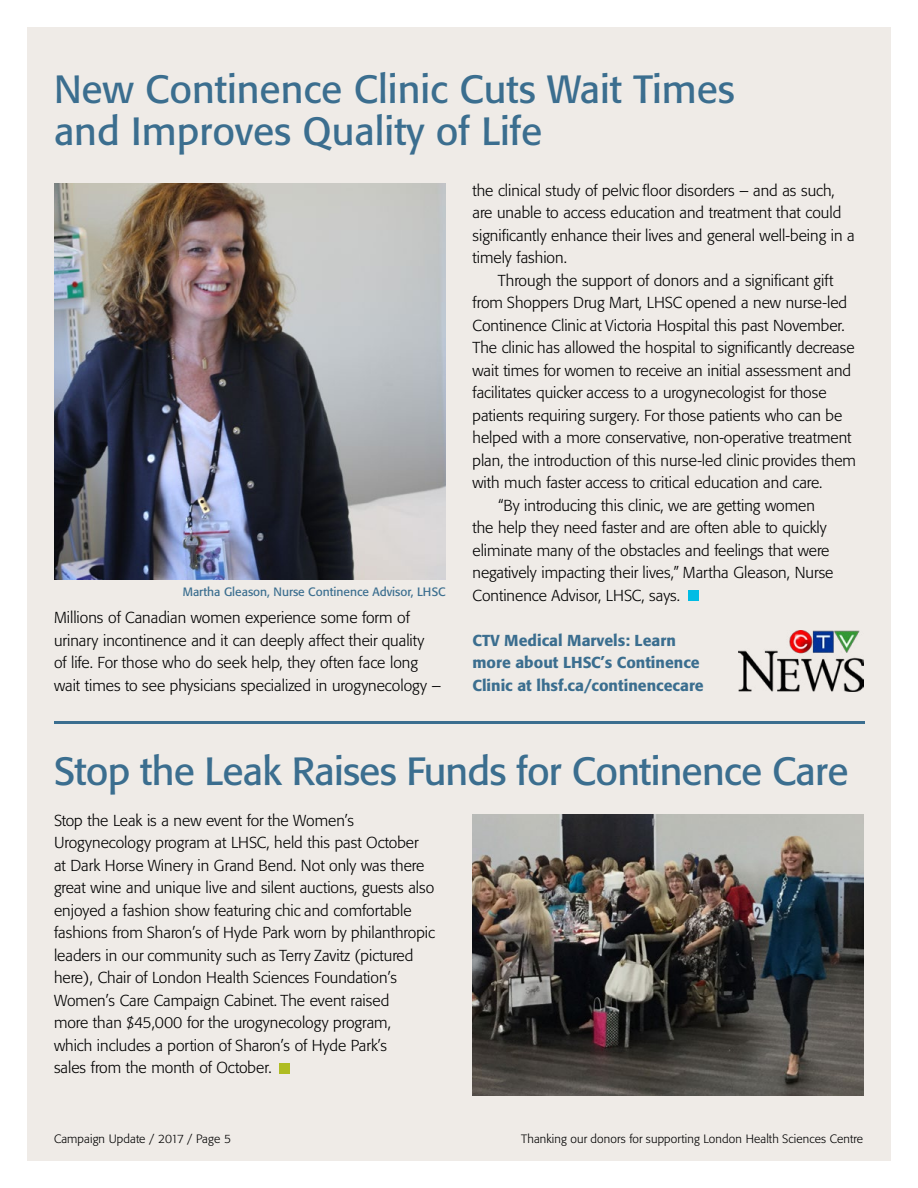
<style>
.page{position:relative;width:918px;height:1188px;background:#fff}
.page>*{position:absolute;margin:0;border:0;box-sizing:border-box;transform-origin:0 0}
.t1{font:39px/42px "Formata";color:#3b6e8f}
.t2{font:39px "Formata";letter-spacing:-.02em;color:#3b6e8f}
.t3{font:300 15.75px/22.5px "Formata BQ";color:#000}
.t4{font:500 15.75px/22.5px "Formata";color:#3b6e8f}
.t5{font:300 12px "Formata BQ";letter-spacing:.01em;color:#000}
.t6{font:12px "Formata";color:#3b6e8f}
</style>
<div class="page">
<div style="left:27px;top:27px;width:864px;height:1134px;background:#efebe7"></div>
<img style="left:54px;top:184px;width:392px;height:395px">
<div style="left:280px;top:1063px;width:10px;height:10px;background:#afbc22"></div>
<div style="left:688px;top:590px;width:11px;height:11px;background:#00bce4"></div>
<hr style="left:54px;top:721px;width:810px;height:3px;background:#3b6e8f">
<img style="left:739px;top:631px;width:125px;height:60px">
<img style="left:472px;top:814px;width:392px;height:281px">
<h1 class="t1" style="left:54px;top:68px;width:682px">New Continence Clinic Cuts Wait Times and Improves Quality of Life</h1>
<p class="t6" style="left:183px;top:585px;width:264px">Martha Gleason, Nurse Continence Advisor, LHSC</p>
<p class="t3" style="left:54px;top:607px;width:388px">Millions of Canadian women experience some form of urinary incontinence and it can deeply affect their quality of life. For those who do seek help, they often face long wait times to see physicians specialized in urogynecology –</p>
<p class="t3" style="left:472px;top:179px;width:384px">the clinical study of pelvic floor disorders – and as such, are unable to access education and treatment that could significantly enhance their lives and general well-being in a timely fashion.</p>
<p class="t3" style="left:498px;top:269px;width:337px">Through the support of donors and a significant gift</p>
<p class="t3" style="left:472px;top:292px;width:376px">from Shoppers Drug Mart, LHSC opened a new nurse-led</p>
<p class="t3" style="left:472px;top:314px;width:374px">Continence Clinic at Victoria Hospital this past November.</p>
<p class="t3" style="left:472px;top:337px;width:384px">The clinic has allowed the hospital to significantly decrease</p>
<p class="t3" style="left:472px;top:359px;width:380px">wait times for women to receive an initial assessment and</p>
<p class="t3" style="left:472px;top:382px;width:356px">facilitates quicker access to a urogynecologist for those</p>
<p class="t3" style="left:472px;top:404px;width:371px">patients requiring surgery. For those patients who can be</p>
<p class="t3" style="left:472px;top:427px;width:381px">helped with a more conservative, non-operative treatment</p>
<p class="t3" style="left:472px;top:449px;width:385px">plan, the introduction of this nurse-led clinic provides them</p>
<p class="t3" style="left:472px;top:472px;width:352px">with much faster access to critical education and care.</p>
<p class="t3" style="left:498px;top:494px;width:318px">“By introducing this clinic, we are getting women</p>
<p class="t3" style="left:472px;top:517px;width:356px">the help they need faster and are often able to quickly</p>
<p class="t3" style="left:472px;top:539px;width:358px">eliminate many of the obstacles and feelings that were</p>
<p class="t3" style="left:472px;top:562px;width:362px">negatively impacting their lives,” Martha Gleason, Nurse</p>
<p class="t3" style="left:472px;top:584px;width:209px">Continence Advisor, LHSC, says.</p>
<p class="t4" style="left:472px;top:629px;width:233px">CTV Medical Marvels: Learn more about LHSC’s Continence<br>Clinic at lhsf.ca/continencecare</p>
<h1 class="t2" style="left:54px;top:747px;width:796px">Stop the Leak Raises Funds for Continence Care</h1>
<p class="t3" style="left:54px;top:809px;width:383px">Stop the Leak is a new event for the Women’s Urogynecology program at LHSC, held this past October<br>at Dark Horse Winery in Grand Bend. Not only was there great wine and unique live and silent auctions, guests also enjoyed a fashion show featuring chic and comfortable fashions from Sharon’s of Hyde Park worn by philanthropic leaders in our community such as Terry Zavitz (pictured here), Chair of London Health Sciences Foundation’s Women’s Care Campaign Cabinet. The event raised<br>more than $45,000 for the urogynecology program,<br>which includes a portion of Sharon’s of Hyde Park’s<br>sales from the month of October.</p>
<p class="t5" style="left:54px;top:1132px;width:179px">Campaign Update / 2017 / Page 5</p>
<p class="t5" style="left:521px;top:1132px;width:343px">Thanking our donors for supporting London Health Sciences Centre</p>
</div>
